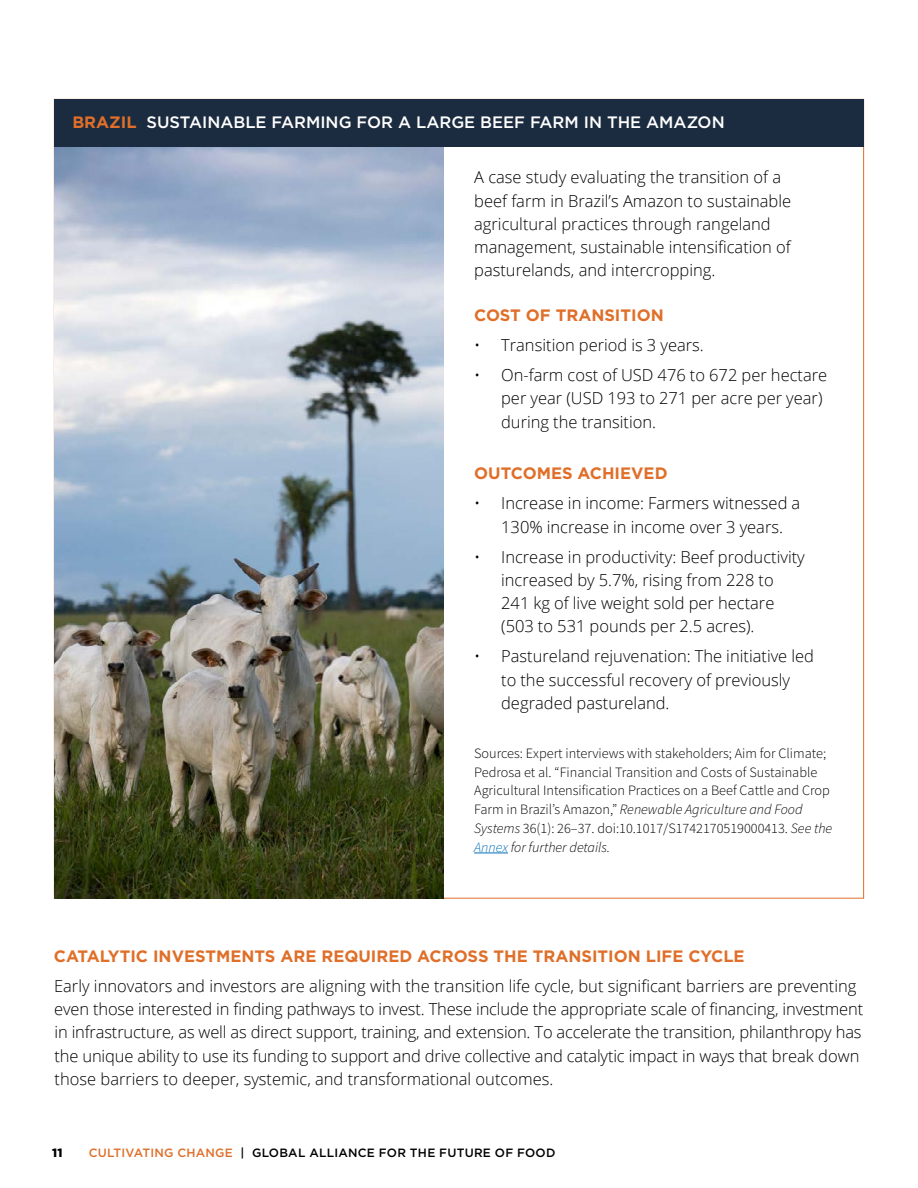
<style>
.page{position:relative;width:918px;height:1188px;background:#fff}
.page>*{position:absolute;margin:0;border:0;box-sizing:border-box;transform-origin:0 0}
.t1{font:300 16.5px/23.2px "Open Sans";color:#000}
.t2{font:700 16.5px "Gotham";color:#df6f29}
.t3{font:500 16.5px "Gotham";color:#fff}
.t4{font:300 14.25px/18.8px "Source Sans Pro";color:#000}
.t5{font:500 12px "Gotham";letter-spacing:.02em;color:#000}
.t6{font:900 12px "Gotham";color:#000}
.s1{font-weight:700;color:#df6f29}
.s2{font-style:italic}
.s3{font-style:italic;color:#006fba}
.s4{color:#df6f29}
</style>
<div class="page">
<hr style="left:474px;top:853px;width:34px;height:1px;background:#006fba">
<img style="left:54px;top:146px;width:390px;height:753px">
<div style="left:54px;top:99px;width:810px;height:47px;background:#1c2c40"></div>
<p class="t3" style="left:72px;top:112px;width:654px"><span class="s1">BRAZIL</span> SUSTAINABLE FARMING FOR A LARGE BEEF FARM IN THE AMAZON</p>
<p class="t1" style="left:474px;top:165px;width:319px">A case study evaluating the transition of a beef farm in Brazil’s Amazon to sustainable agricultural practices through rangeland management, sustainable intensification of pasturelands, and intercropping.</p>
<p class="t2" style="left:474px;top:304px;width:191px">COST OF TRANSITION</p>
<p class="t1" style="left:474px;top:333px;width:231px">• Transition period is 3 years.</p>
<p class="t1" style="left:501px;top:363px;width:328px;text-indent:-27px">• On-farm cost of USD 476 to 672 per hectare per year (USD 193 to 271 per acre per year) during the transition.</p>
<p class="t2" style="left:474px;top:463px;width:195px">OUTCOMES ACHIEVED</p>
<p class="t1" style="left:474px;top:491px;width:328px;text-align:center">• Increase in income: Farmers witnessed a<br>130% increase in income over 3 years.</p>
<p class="t1" style="left:501px;top:545px;width:305px;text-indent:-27px">• Increase in productivity: Beef productivity increased by 5.7%, rising from 228 to 241 kg of live weight sold per hectare (503 to 531 pounds per 2.5 acres).</p>
<p class="t1" style="left:501px;top:644px;width:314px;text-indent:-27px">• Pastureland rejuvenation: The initiative led to the successful recovery of previously degraded pastureland.</p>
<p class="t4" style="left:474px;top:744px;width:360px">Sources: Expert interviews with stakeholders; Aim for Climate; Pedrosa et al. “Financial Transition and Costs of Sustainable Agricultural Intensification Practices on a Beef Cattle and Crop Farm in Brazil’s Amazon,” <span class="s2">Renewable Agriculture and Food Systems</span> 36(1): 26–37. doi:10.1017/S1742170519000413. <span class="s2">See the </span><span class="s3">Annex</span> <span class="s2">for further details.</span></p>
<p class="t2" style="left:54px;top:945px;width:692px">CATALYTIC INVESTMENTS ARE REQUIRED ACROSS THE TRANSITION LIFE CYCLE</p>
<p class="t1" style="left:54px;top:974px;width:811px">Early innovators and investors are aligning with the transition life cycle, but significant barriers are preventing even those interested in finding pathways to invest. These include the appropriate scale of financing, investment in infrastructure, as well as direct support, training, and extension. To accelerate the transition, philanthropy has the unique ability to use its funding to support and drive collective and catalytic impact in ways that break down those barriers to deeper, systemic, and transformational outcomes.</p>
<p class="t6" style="left:52px;top:1144px;width:12px">11</p>
<p class="t5" style="left:89px;top:1144px;width:468px"><span class="s4">CULTIVATING CHANGE</span> | GLOBAL ALLIANCE FOR THE FUTURE OF FOOD</p>
</div>
